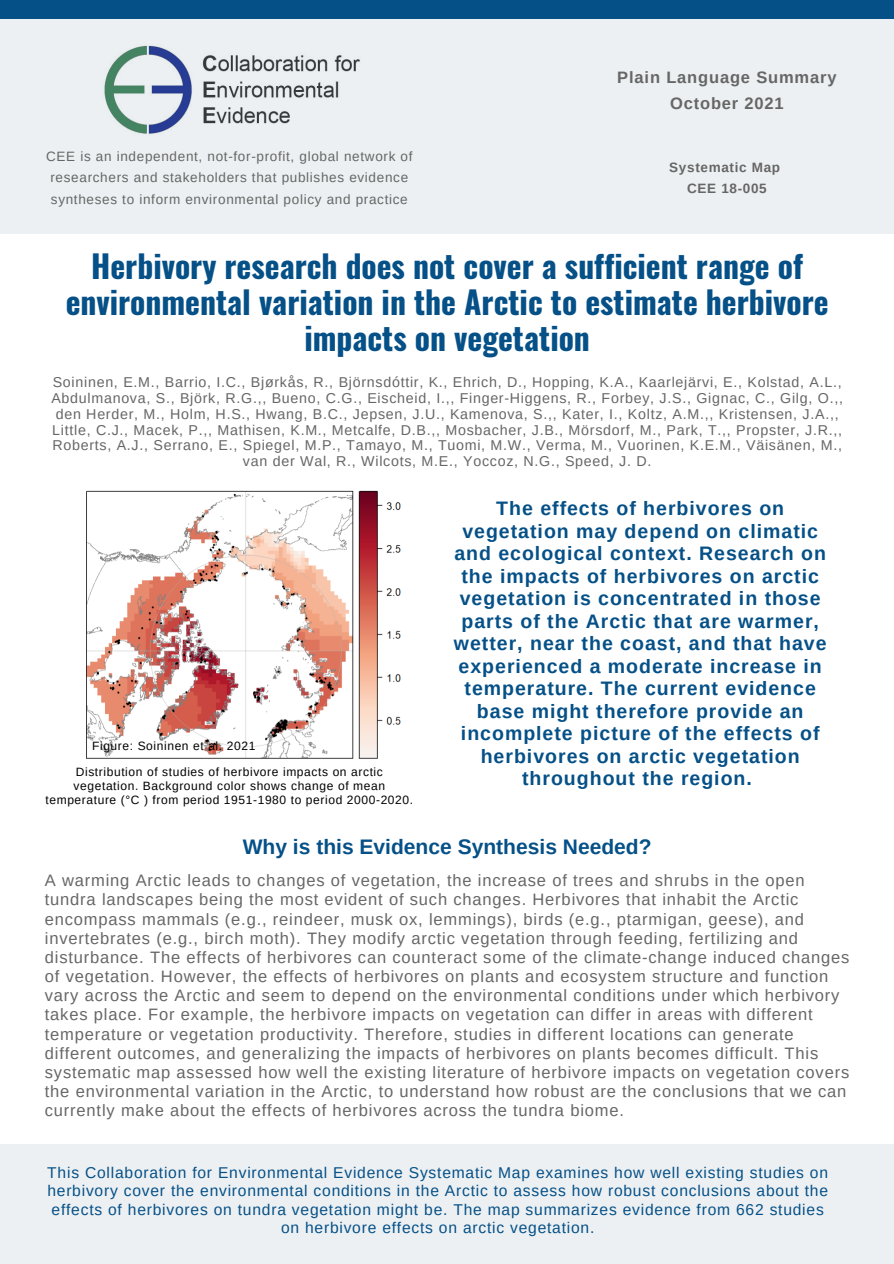
<style>
.page{position:relative;width:894px;height:1264px;background:#fff}
.page>*{position:absolute;margin:0;border:0;box-sizing:border-box;transform-origin:0 0}
.t1{font:700 31.5px/36px "Oswald";color:#055087;text-align:center}
.t2{font:700 21px "Arimo";color:#055087}
.t3{font:700 19.5px/22.5px "Arimo";letter-spacing:.05em;color:#055087;text-align:center}
.t4{font:16.5px/19.2px "Arimo";letter-spacing:.05em;color:#666}
.t5{font:700 16.5px "Arimo";letter-spacing:.05em;color:#666}
.t6{font:15.6px/18.6px "Arimo";letter-spacing:.05em;color:#055087;text-align:center}
.t7{font:14.25px/15.8px "Arimo";letter-spacing:.05em;color:#666;text-align:center}
.t8{font:13.5px/21.5px "Arimo";letter-spacing:.05em;color:#666;text-align:center}
.t9{font:700 13.5px "Arimo";letter-spacing:.05em;color:#666}
.t10{font:12px/14px "Arimo";letter-spacing:.05em;color:#000;text-align:center}
</style>
<div class="page">
<div style="left:0;top:0;width:893px;height:19px;background:#055087"></div>
<div style="left:0;top:1143px;width:893px;height:120px;background:#ecf0f2"></div>
<div style="left:0;top:19px;width:893px;height:214px;background:#ecf0f2"></div>
<img style="left:86px;top:490px;width:315px;height:269px">
<div style="left:384px;top:475px;width:64px;height:18px;background:#fff"></div>
<p class="t8" style="left:46px;top:145px;width:368px">CEE is an independent, not-for-profit, global network of researchers and stakeholders that publishes evidence syntheses to inform environmental policy and practice</p>
<p class="t5" style="left:617px;top:69px;width:221px">Plain Language Summary</p>
<p class="t5" style="left:670px;top:94px;width:115px">October 2021</p>
<p class="t9" style="left:669px;top:159px;width:112px">Systematic Map</p>
<p class="t9" style="left:687px;top:181px;width:81px">CEE 18-005</p>
<p class="t1" style="left:66px;top:247px;width:764px">Herbivory research does not cover a sufficient range of environmental variation in the Arctic to estimate herbivore impacts on vegetation</p>
<p class="t7" style="left:51px;top:374px;width:792px">Soininen, E.M., Barrio, I.C., Bjørkås, R., Björnsdóttir, K., Ehrich, D., Hopping, K.A., Kaarlejärvi, E., Kolstad, A.L., Abdulmanova, S., Björk, R.G.,, Bueno, C.G., Eischeid, I.,, Finger-Higgens, R., Forbey, J.S., Gignac, C., Gilg, O.,, den Herder, M., Holm, H.S., Hwang, B.C., Jepsen, J.U., Kamenova, S.,, Kater, I., Koltz, A.M.,, Kristensen, J.A.,, Little, C.J., Macek, P.,, Mathisen, K.M., Metcalfe, D.B.,, Mosbacher, J.B., Mörsdorf, M., Park, T.,, Propster, J.R.,, Roberts, A.J., Serrano, E., Spiegel, M.P., Tamayo, M., Tuomi, M.W., Verma, M., Vuorinen, K.E.M., Väisänen, M., van der Wal, R., Wilcots, M.E., Yoccoz, N.G., Speed, J. D.</p>
<p class="t10" style="left:92px;top:739px;width:165px">Figure: Soininen et al. 2021</p>
<p class="t10" style="left:45px;top:764px;width:369px">Distribution of studies of herbivore impacts on arctic vegetation. Background color shows change of mean temperature (°C ) from period 1951-1980 to period 2000-2020.</p>
<p class="t3" style="left:454px;top:497px;width:374px">The effects of herbivores on vegetation may depend on climatic and ecological context. Research on the impacts of herbivores on arctic vegetation is concentrated in those parts of the Arctic that are warmer, wetter, near the coast, and that have experienced a moderate increase in temperature. The current evidence base might therefore provide an incomplete picture of the effects of herbivores on arctic vegetation throughout the region.</p>
<p class="t2" style="left:243px;top:835px;width:410px">Why is this Evidence Synthesis Needed?</p>
<p class="t4" style="left:45px;top:871px;width:806px">A warming Arctic leads to changes of vegetation, the increase of trees and shrubs in the open tundra landscapes being the most evident of such changes. Herbivores that inhabit the Arctic encompass mammals (e.g., reindeer, musk ox, lemmings), birds (e.g., ptarmigan, geese), and invertebrates (e.g., birch moth). They modify arctic vegetation through feeding, fertilizing and disturbance. The effects of herbivores can counteract some of the climate-change induced changes of vegetation. However, the effects of herbivores on plants and ecosystem structure and function vary across the Arctic and seem to depend on the environmental conditions under which herbivory takes place. For example, the herbivore impacts on vegetation can differ in areas with different temperature or vegetation productivity. Therefore, studies in different locations can generate different outcomes, and generalizing the impacts of herbivores on plants becomes difficult. This systematic map assessed how well the existing literature of herbivore impacts on vegetation covers the environmental variation in the Arctic, to understand how robust are the conclusions that we can currently make about the effects of herbivores across the tundra biome.</p>
<p class="t6" style="left:47px;top:1162px;width:782px">This Collaboration for Environmental Evidence Systematic Map examines how well existing studies on herbivory cover the environmental conditions in the Arctic to assess how robust conclusions about the effects of herbivores on tundra vegetation might be. The map summarizes evidence from 662 studies on herbivore effects on arctic vegetation.</p>
</div>
